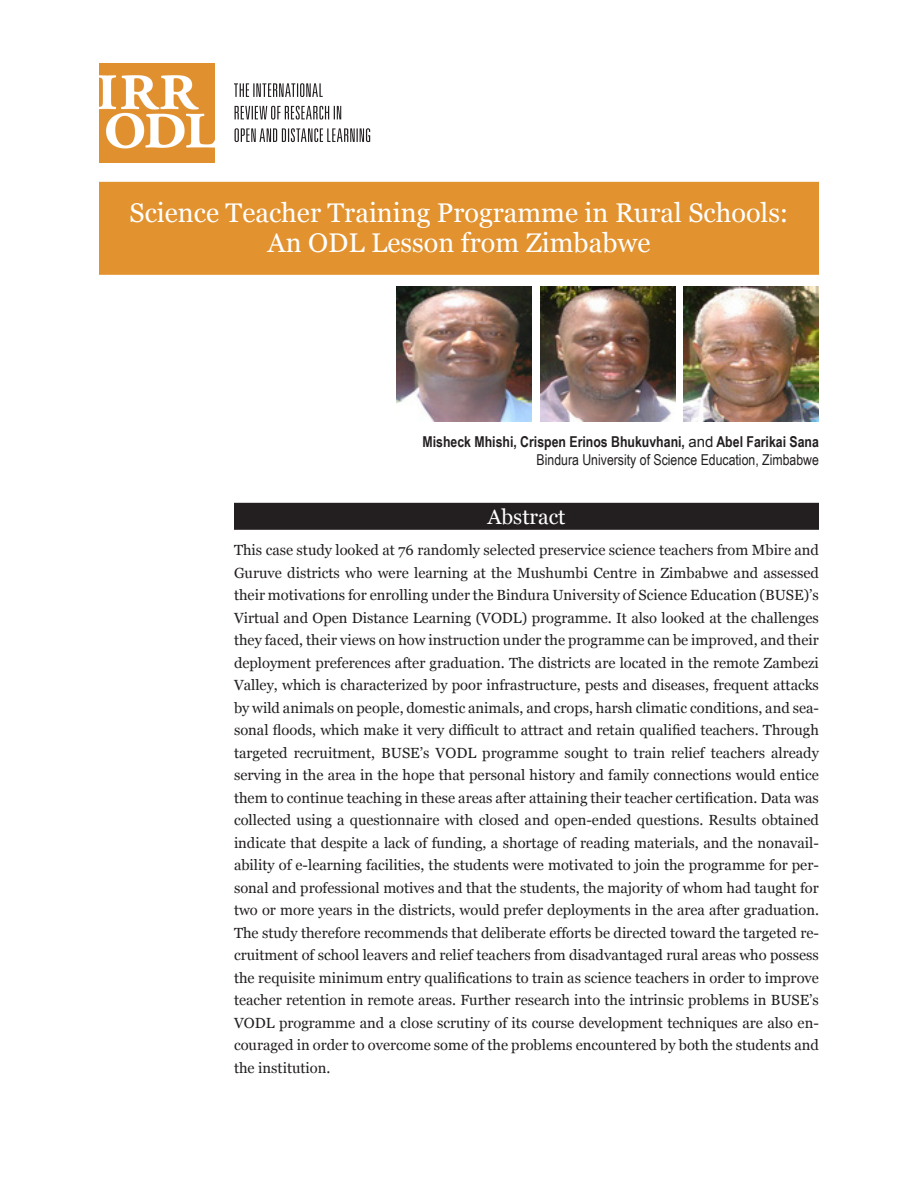
<style>
.page{position:relative;width:918px;height:1188px;background:#fff}
.page>*{position:absolute;margin:0;border:0;box-sizing:border-box;transform-origin:0 0}
.article_title{font:27px "Georgia";color:#fff}
.heading1{font:21px "Georgia";color:#fff}
.author_s{font:700 15px "Arial Narrow";color:#231f20}
.university_organizat{font:15px "Arial Narrow";color:#231f20}
.body_text{font:14.7px/22.5px "Georgia";color:#231f20;text-align:justify}
.s1{font-family:"Arial";font-weight:400}
</style>
<div class="page">
<img style="left:99px;top:63px;width:116px;height:99px">
<svg style="left:235px;top:128px;width:135px;height:14px"></svg>
<svg style="left:235px;top:106px;width:106px;height:14px"></svg>
<svg style="left:234px;top:83px;width:89px;height:14px"></svg>
<div style="left:99px;top:182px;width:720px;height:63px;background:#e2922e"></div>
<div style="left:99px;top:212px;width:720px;height:63px;background:#e2922e"></div>
<div style="left:234px;top:503px;width:585px;height:27px;background:#231f20"></div>
<img style="left:684px;top:286px;width:135px;height:136px">
<img style="left:540px;top:286px;width:135px;height:136px">
<img style="left:396px;top:286px;width:136px;height:136px">
<p class="article_title" style="left:130px;top:197px;width:660px">Science Teacher Training Programme in Rural Schools:</p>
<p class="article_title" style="left:268px;top:227px;width:384px">An ODL Lesson from Zimbabwe</p>
<p class="author_s" style="left:423px;top:431px;width:398px">Misheck Mhishi, Crispen Erinos Bhukuvhani, <span class="s1">and</span> Abel Farikai Sana</p>
<p class="university_organizat" style="left:537px;top:449px;width:284px">Bindura University of Science Education, Zimbabwe</p>
<p class="heading1" style="left:487px;top:504px;width:80px">Abstract</p>
<p class="body_text" style="left:234px;top:539px;width:587px">This case study looked at 76 randomly selected preservice science teachers from Mbire and Guruve districts who were learning at the Mushumbi Centre in Zimbabwe and assessed their motivations for enrolling under the Bindura University of Science Education (BUSE)’s Virtual and Open Distance Learning (VODL) programme. It also looked at the challenges they faced, their views on how instruction under the programme can be improved, and their deployment preferences after graduation. The districts are located in the remote Zambezi Valley, which is characterized by poor infrastructure, pests and diseases, frequent attacks by wild animals on people, domestic animals, and crops, harsh climatic conditions, and sea&shy;sonal floods, which make it very difficult to attract and retain qualified teachers. Through targeted recruitment, BUSE’s VODL programme sought to train relief teachers already serving in the area in the hope that personal history and family connections would entice them to continue teaching in these areas after attaining their teacher certification. Data was collected using a questionnaire with closed and open-ended questions. Results obtained indicate that despite a lack of funding, a shortage of reading materials, and the nonavail&shy;ability of e-learning facilities, the students were motivated to join the programme for per&shy;sonal and professional motives and that the students, the majority of whom had taught for two or more years in the districts, would prefer deployments in the area after graduation.<br>The study therefore recommends that deliberate efforts be directed toward the targeted re&shy;cruitment of school leavers and relief teachers from disadvantaged rural areas who possess the requisite minimum entry qualifications to train as science teachers in order to improve teacher retention in remote areas. Further research into the intrinsic problems in BUSE’s VODL programme and a close scrutiny of its course development techniques are also en&shy;couraged in order to overcome some of the problems encountered by both the students and the institution.</p>
</div>
